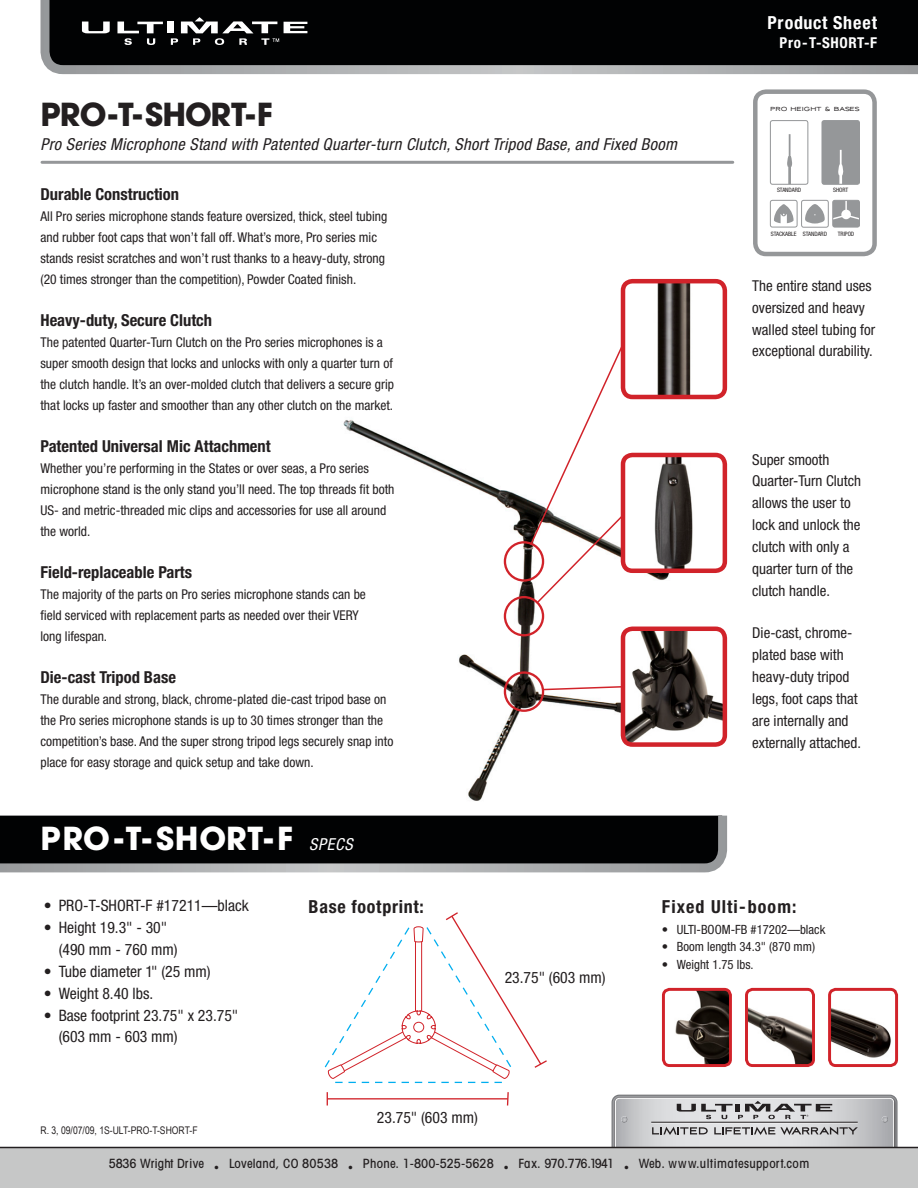
<style>
.page{position:relative;width:918px;height:1188px;background:#fff}
.page>*{position:absolute;margin:0;border:0;box-sizing:border-box;transform-origin:0 0}
.t1{font:700 31.5px "Avant Garde";letter-spacing:.02em;color:#fff}
.t2{font:700 31.5px "Avant Garde";letter-spacing:-.02em;color:#231f20}
.t3{font:700 condensed 18px "Helvetica Neue";letter-spacing:.06em;color:#231f20}
.t4{font:700 condensed 18px "Helvetica Neue";letter-spacing:.04em;color:#231f20}
.t5{font:700 condensed 18px "Helvetica Neue";letter-spacing:.04em;color:#fff}
.t6{font:700 condensed 16.5px "Helvetica Neue";color:#231f20}
.t7{font:italic condensed 16.5px "Helvetica Neue";letter-spacing:.02em;color:#231f20}
.t8{font:condensed 15.75px/21.9px "Helvetica Neue";color:#231f20}
.t9{font:condensed 15px/21.9px "Helvetica Neue";color:#231f20}
.t10{font:700 condensed 15px "Helvetica Neue";letter-spacing:.04em;color:#fff}
.t11{font:condensed 13.5px/21px "Helvetica Neue";color:#231f20}
.t12{font:500 condensed 12.75px "Avant Garde";letter-spacing:.02em;color:#231f20}
.t13{font:condensed 12.75px "Helvetica Neue";color:#231f20}
.t14{font:10.5px "Arial Narrow";color:#231f20}
.genral{font:7.35px "Aviano Sans";letter-spacing:-.01em;color:#231f20}
.genral-2{font:condensed 6px "Helvetica Neue";letter-spacing:-.01em;color:#231f20}
.s1{font-family:"Helvetica Neue";font-weight:400;font-style:italic;font-stretch:condensed;font-size:16.5px}
</style>
<div class="page">
<img style="left:343px;top:420px;width:336px;height:381px">
<div style="left:504px;top:596px;width:40px;height:40px;border:2px solid #d1232a;border-radius:50%"></div>
<div style="left:504px;top:671px;width:40px;height:41px;border:2px solid #d1232a;border-radius:50%"></div>
<div style="left:504px;top:541px;width:40px;height:41px;border:2px solid #d1232a;border-radius:50%"></div>
<svg style="left:40px;top:0;width:878px;height:75px;background:#1c1d1e"></svg>
<hr style="left:42px;top:161px;width:691px;height:3px;background:#959799">
<svg style="left:0;top:815px;width:728px;height:58px;background:#222425"></svg>
<div style="left:167px;top:21px;width:7px;height:12px;background:#fff"></div>
<svg style="left:117px;top:22px;width:46px;height:23px"></svg>
<svg style="left:171px;top:17px;width:136px;height:28px"></svg>
<svg style="left:82px;top:22px;width:28px;height:11px"></svg>
<svg style="left:0;top:1092px;width:918px;height:96px"></svg>
<hr style="left:327px;top:1098px;width:181px;height:2px;background:#d1232a">
<svg style="left:324px;top:912px;width:223px;height:171px"></svg>
<div style="left:753px;top:89px;width:124px;height:167px;border:4px solid #959799;border-radius:11px"></div>
<div style="left:822px;top:121px;width:37px;height:63px;background:#959799;border-radius:2px"></div>
<svg style="left:838px;top:150px;width:5px;height:33px"></svg>
<div style="left:821px;top:120px;width:39px;height:65px;border:1px solid #959799;border-radius:2px"></div>
<div style="left:833px;top:200px;width:27px;height:27px;background:#959799;border-radius:2px"></div>
<svg style="left:834px;top:200px;width:26px;height:20px"></svg>
<div style="left:832px;top:200px;width:28px;height:28px;border:1px solid #959799;border-radius:2px"></div>
<svg style="left:787px;top:134px;width:5px;height:49px"></svg>
<div style="left:770px;top:120px;width:38px;height:65px;border:1px solid #959799;border-radius:2px"></div>
<div style="left:801px;top:200px;width:28px;height:28px;border:1px solid #959799;border-radius:2px"></div>
<svg style="left:805px;top:204px;width:20px;height:20px"></svg>
<div style="left:770px;top:200px;width:28px;height:28px;border:1px solid #959799;border-radius:2px"></div>
<svg style="left:774px;top:204px;width:20px;height:19px"></svg>
<svg style="left:529px;top:337px;width:98px;height:267px"></svg>
<svg style="left:542px;top:685px;width:79px;height:6px"></svg>
<img style="left:666px;top:992px;width:62px;height:71px">
<div style="left:662px;top:988px;width:70px;height:79px;border:3px solid #d1232a;border-radius:6px"></div>
<img style="left:749px;top:1008px;width:62px;height:55px">
<div style="left:745px;top:988px;width:70px;height:79px;border:3px solid #d1232a;border-radius:6px"></div>
<img style="left:832px;top:992px;width:62px;height:71px">
<div style="left:828px;top:988px;width:70px;height:79px;border:3px solid #d1232a;border-radius:6px"></div>
<div style="left:623px;top:455px;width:102px;height:116px;background:#fff;border-radius:9px"></div>
<img style="left:654px;top:458px;width:39px;height:110px">
<div style="left:621px;top:453px;width:106px;height:120px;border:4px solid #d1232a;border-radius:9px"></div>
<img style="left:623px;top:629px;width:99px;height:116px">
<div style="left:621px;top:627px;width:106px;height:120px;border:4px solid #d1232a;border-radius:9px"></div>
<img style="left:628px;top:284px;width:94px;height:110px">
<div style="left:621px;top:279px;width:106px;height:120px;border:4px solid #d1232a;border-radius:9px"></div>
<p class="t2" style="left:40px;top:94px;width:234px">PRO-T-SHORT-F</p>
<p class="t7" style="left:40px;top:135px;width:638px">Pro Series Microphone Stand with Patented Quarter-turn Clutch, Short Tripod Base, and Fixed Boom</p>
<p class="t6" style="left:40px;top:184px;width:140px">Durable Construction</p>
<p class="t11" style="left:40px;top:206px;width:348px">All Pro series microphone stands feature oversized, thick, steel tubing and rubber foot caps that won’t fall off. What’s more, Pro series mic stands resist scratches and won’t rust thanks to a heavy-duty, strong (20 times stronger than the competition), Powder Coated finish.</p>
<p class="t6" style="left:40px;top:310px;width:173px">Heavy-duty, Secure Clutch</p>
<p class="t11" style="left:40px;top:332px;width:355px">The patented Quarter-Turn Clutch on the Pro series microphones is a super smooth design that locks and unlocks with only a quarter turn of the clutch handle. It’s an over-molded clutch that delivers a secure grip that locks up faster and smoother than any other clutch on the market.</p>
<p class="t6" style="left:40px;top:436px;width:232px">Patented Universal Mic Attachment</p>
<p class="t11" style="left:40px;top:458px;width:355px">Whether you’re performing in the States or over seas, a Pro series microphone stand is the only stand you’ll need. The top threads fit both US- and metric-threaded mic clips and accessories for use all around the world.</p>
<p class="t6" style="left:40px;top:562px;width:153px">Field-replaceable Parts</p>
<p class="t11" style="left:40px;top:584px;width:327px">The majority of the parts on Pro series microphone stands can be field serviced with replacement parts as needed over their VERY long lifespan.</p>
<p class="t6" style="left:40px;top:667px;width:137px">Die-cast Tripod Base</p>
<p class="t11" style="left:40px;top:689px;width:354px">The durable and strong, black, chrome-plated die-cast tripod base on the Pro series microphone stands is up to 30 times stronger than the competition’s base. And the super strong tripod legs securely snap into place for easy storage and quick setup and take down.</p>
<p class="t1" style="left:40px;top:817px;width:314px">PRO-T- SHORT-F <span class="s1">SPECS</span></p>
<p class="t5" style="left:768px;top:12px;width:111px">Product Sheet</p>
<p class="t10" style="left:780px;top:34px;width:99px">Pro-T-SHORT-F</p>
<p class="genral" style="left:770px;top:105px;width:91px">PRO HEIGHT &amp; BASES</p>
<p class="genral-2" style="left:777px;top:187px;width:26px">STANDARD</p>
<p class="genral-2" style="left:771px;top:231px;width:27px">STACKABLE</p>
<p class="genral-2" style="left:803px;top:231px;width:26px">STANDARD</p>
<p class="genral-2" style="left:833px;top:187px;width:17px">SHORT</p>
<p class="genral-2" style="left:838px;top:231px;width:18px">TRIPOD</p>
<p class="t9" style="left:752px;top:274px;width:124px">The entire stand uses oversized and heavy walled steel tubing for exceptional durability.</p>
<p class="t9" style="left:752px;top:448px;width:110px">Super smooth<br>Quarter-Turn Clutch allows the user to lock and unlock the clutch with only a quarter turn of the clutch handle.</p>
<p class="t9" style="left:752px;top:622px;width:110px">Die-cast, chrome&shy;plated base with heavy-duty tripod legs, foot caps that are internally and externally attached.</p>
<p class="t8" style="left:44px;top:894px;width:207px">• PRO-T-SHORT-F #17211—black</p>
<p class="t8" style="left:59px;top:916px;width:121px;text-indent:-15px">• Height 19.3" - 30" (490 mm - 760 mm)</p>
<p class="t8" style="left:44px;top:960px;width:168px">• Tube diameter 1" (25 mm)</p>
<p class="t8" style="left:44px;top:982px;width:111px">• Weight 8.40 lbs.</p>
<p class="t8" style="left:59px;top:1004px;width:181px;text-indent:-15px">• Base footprint 23.75" x 23.75" (603 mm - 603 mm)</p>
<p class="t14" style="left:40px;top:1123px;width:159px">R. 3, 09/07/09, 1S-ULT-PRO-T-SHORT-F</p>
<p class="t4" style="left:309px;top:895px;width:117px">Base footprint:</p>
<p class="t8" style="left:505px;top:966px;width:103px">23.75" (603 mm)</p>
<p class="t8" style="left:377px;top:1107px;width:103px">23.75" (603 mm)</p>
<p class="t3" style="left:662px;top:895px;width:136px">Fixed Ulti-boom:</p>
<p class="t13" style="left:662px;top:922px;width:165px">• ULTI-BOOM-FB #17202—black</p>
<p class="t13" style="left:662px;top:940px;width:155px">• Boom length 34.3" (870 mm)</p>
<p class="t13" style="left:662px;top:957px;width:93px">• Weight 1.75 lbs.</p>
<p class="t12" style="left:109px;top:1156px;width:702px">5836 Wright Drive <sub>•</sub> Loveland, CO 80538 <sub>•</sub> Phone. 1-800-525-5628 <sub>•</sub> Fax. 970.776.1941 <sub>•</sub> Web. www.ultimatesupport.com</p>
</div>
